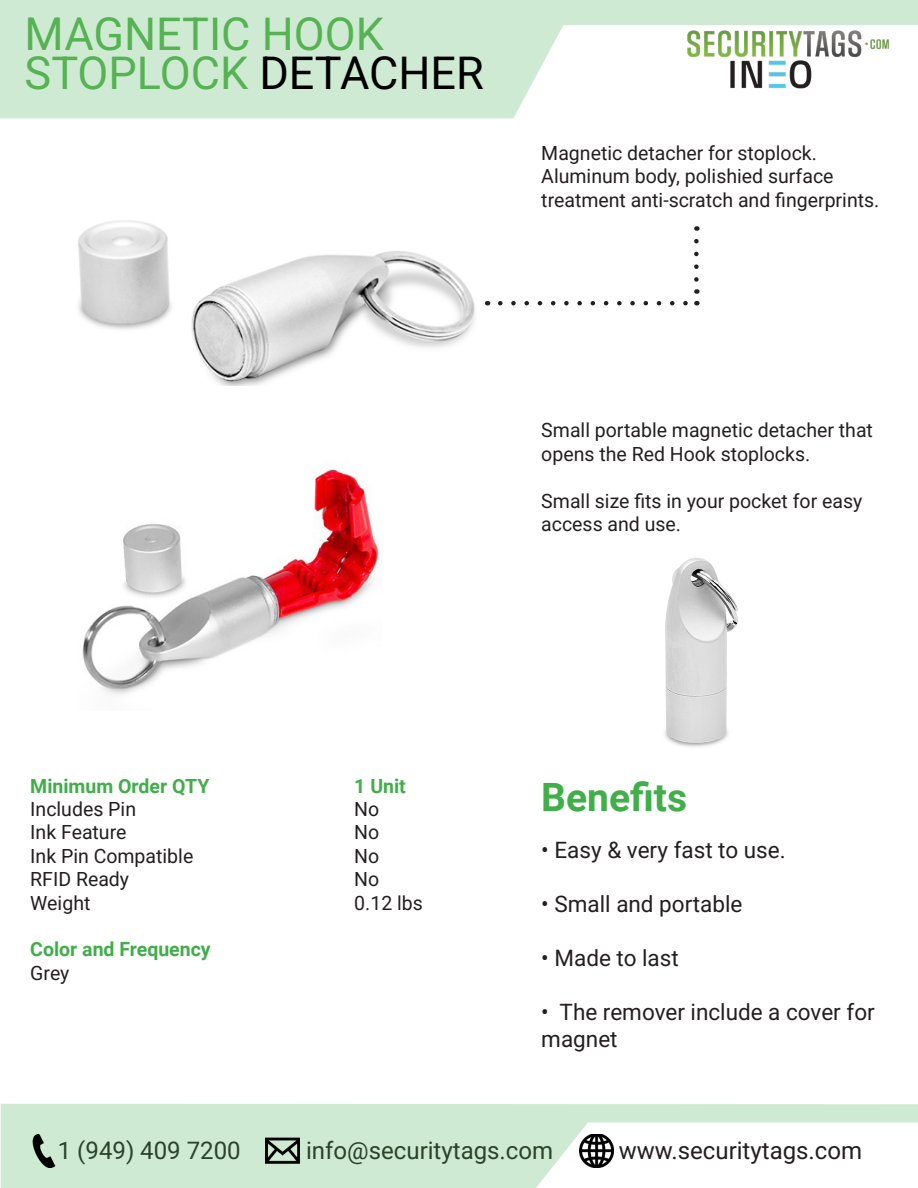
<style>
.page{position:relative;width:918px;height:1188px;background:#fff}
.page>*{position:absolute;margin:0;border:0;box-sizing:border-box;transform-origin:0 0}
.t1{font:45px "Roboto";color:#55b353}
.t2{font:700 39px "Roboto";color:#40ae49}
.t3{font:24px "Roboto";color:#231f20}
.t4{font:22.5px/27px "Roboto";color:#231f20}
.t5{font:19.5px/23.4px "Roboto";color:#231f20}
.t6{font:700 19.5px "Roboto";color:#40ae49}
.s1{color:#000}
</style>
<div class="page">
<svg style="left:0;top:0;width:918px;height:118px;fill:#cfead2"></svg>
<svg style="left:1px;top:1104px;width:917px;height:84px;fill:#cfead2"></svg>
<img style="left:728px;top:58px;width:85px;height:32px">
<img style="left:266px;top:1134px;width:33px;height:33px">
<img style="left:580px;top:1134px;width:33px;height:33px">
<img style="left:27px;top:1134px;width:33px;height:33px">
<img style="left:664px;top:558px;width:74px;height:189px">
<img style="left:78px;top:220px;width:437px;height:166px">
<svg style="left:500px;top:301px;width:188px;height:4px"></svg>
<svg style="left:694px;top:241px;width:5px;height:53px"></svg>
<img style="left:82px;top:469px;width:297px;height:226px">
<p class="t1" style="left:25px;top:3px;width:361px">MAGNETIC HOOK</p>
<p class="t1" style="left:25px;top:42px;width:461px">STOPLOCK <span class="s1">DETACHER</span></p>
<p class="t5" style="left:541px;top:141px;width:277px">Magnetic detacher for stoplock.</p>
<p class="t5" style="left:541px;top:164px;width:340px">Aluminum body, polishied surface treatment anti-scratch and fingerprints.</p>
<p class="t5" style="left:541px;top:418px;width:333px">Small portable magnetic detacher that opens the Red Hook stoplocks.</p>
<p class="t5" style="left:541px;top:488px;width:323px">Small size fits in your pocket for easy access and use.</p>
<p class="t6" style="left:30px;top:772px;width:181px">Minimum Order QTY</p>
<p class="t6" style="left:354px;top:772px;width:53px">1 Unit</p>
<p class="t5" style="left:30px;top:797px;width:107px">Includes Pin</p>
<p class="t5" style="left:354px;top:797px;width:27px">No</p>
<p class="t5" style="left:30px;top:820px;width:98px">Ink Feature</p>
<p class="t5" style="left:354px;top:820px;width:27px">No</p>
<p class="t5" style="left:30px;top:844px;width:165px">Ink Pin Compatible</p>
<p class="t5" style="left:354px;top:844px;width:27px">No</p>
<p class="t5" style="left:30px;top:867px;width:100px">RFID Ready</p>
<p class="t5" style="left:354px;top:867px;width:27px">No</p>
<p class="t5" style="left:30px;top:890px;width:62px">Weight</p>
<p class="t5" style="left:354px;top:890px;width:70px">0.12 lbs</p>
<p class="t6" style="left:30px;top:936px;width:182px">Color and Frequency</p>
<p class="t5" style="left:30px;top:961px;width:41px">Grey</p>
<p class="t2" style="left:541px;top:770px;width:147px">Benefits</p>
<p class="t4" style="left:541px;top:835px;width:246px">• Easy &amp; very fast to use.</p>
<p class="t4" style="left:541px;top:889px;width:203px">• Small and portable</p>
<p class="t4" style="left:541px;top:943px;width:139px">• Made to last</p>
<p class="t4" style="left:541px;top:997px;width:335px">• The remover include a cover for magnet</p>
<p class="t3" style="left:58px;top:1134px;width:184px">1 (949) 409 7200</p>
<p class="t3" style="left:306px;top:1134px;width:249px">info@securitytags.com</p>
<p class="t3" style="left:619px;top:1134px;width:245px">www.securitytags.com</p>
</div>
